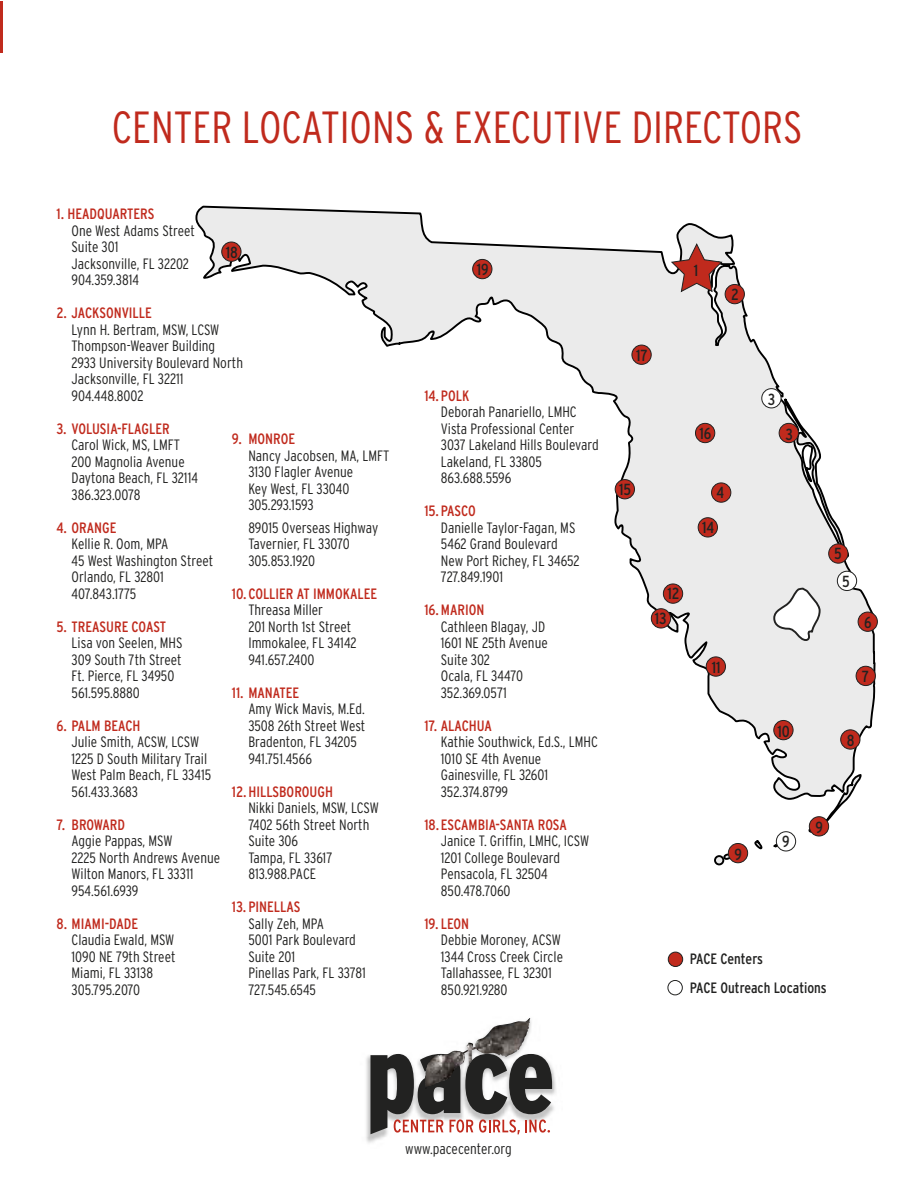
<style>
.page{position:relative;width:918px;height:1188px;background:#fff}
.page>*{position:absolute;margin:0;border:0;box-sizing:border-box;transform-origin:0 0}
.t1{font:300 condensed 45px "Interstate";color:#c02a1d}
.t2{font:condensed 16.05px "Interstate";color:#222221}
.t3{font:300 condensed 15px/16.5px "Interstate";color:#222221}
.t4{font:condensed 15px "Interstate";color:#c02a1d}
.t5{font:condensed 15px/28.8px "Interstate";color:#222221}
</style>
<div class="page">
<hr style="left:0;top:1px;width:3px;height:51px;background:#c02a1d">
<img style="left:366px;top:1018px;width:190px;height:125px">
<img style="left:425px;top:1018px;width:105px;height:36px">
<svg style="left:370px;top:1054px;width:182px;height:80px"></svg>
<div style="left:668px;top:952px;width:15px;height:15px;background:#c02a1d;border:1px solid #222221;border-radius:50%"></div>
<div style="left:668px;top:980px;width:15px;height:15px;background:#fff;border:1px solid #222221;border-radius:50%"></div>
<svg style="left:195px;top:205px;width:682px;height:595px"></svg>
<svg style="left:783px;top:397px;width:67px;height:162px"></svg>
<svg style="left:808px;top:772px;width:55px;height:62px"></svg>
<svg style="left:773px;top:840px;width:24px;height:9px"></svg>
<svg style="left:723px;top:840px;width:40px;height:21px"></svg>
<svg style="left:772px;top:587px;width:50px;height:55px"></svg>
<div style="left:714px;top:855px;width:10px;height:10px;background:#ebebeb;border:2px solid #000;border-radius:50%"></div>
<div style="left:776px;top:831px;width:20px;height:20px;background:#fff;border:1px solid #222221;border-radius:50%"></div>
<svg style="left:670px;top:243px;width:54px;height:50px;background:#c3908c"></svg>
<div style="left:725px;top:284px;width:20px;height:20px;background:#c02a1d;border:1px solid #222221;border-radius:50%"></div>
<div style="left:761px;top:388px;width:21px;height:20px;background:#fff;border:1px solid #222221;border-radius:50%"></div>
<div style="left:828px;top:543px;width:20px;height:21px;background:#c02a1d;border:1px solid #222221;border-radius:50%"></div>
<div style="left:779px;top:423px;width:20px;height:20px;background:#c02a1d;border:1px solid #222221;border-radius:50%"></div>
<div style="left:837px;top:571px;width:20px;height:20px;background:#fff;border:1px solid #222221;border-radius:50%"></div>
<div style="left:711px;top:482px;width:20px;height:21px;background:#c02a1d;border:1px solid #222221;border-radius:50%"></div>
<div style="left:858px;top:612px;width:20px;height:20px;background:#c02a1d;border:1px solid #222221;border-radius:50%"></div>
<div style="left:856px;top:666px;width:20px;height:20px;background:#c02a1d;border:1px solid #222221;border-radius:50%"></div>
<div style="left:840px;top:729px;width:20px;height:21px;background:#c02a1d;border:1px solid #222221;border-radius:50%"></div>
<div style="left:809px;top:816px;width:20px;height:20px;background:#c02a1d;border:1px solid #222221;border-radius:50%"></div>
<div style="left:728px;top:843px;width:20px;height:20px;background:#c02a1d;border:1px solid #222221;border-radius:50%"></div>
<div style="left:773px;top:720px;width:21px;height:20px;background:#c02a1d;border:1px solid #222221;border-radius:50%"></div>
<div style="left:706px;top:656px;width:20px;height:21px;background:#c02a1d;border:1px solid #222221;border-radius:50%"></div>
<div style="left:651px;top:608px;width:20px;height:21px;background:#c02a1d;border:1px solid #222221;border-radius:50%"></div>
<div style="left:663px;top:583px;width:20px;height:21px;background:#c02a1d;border:1px solid #222221;border-radius:50%"></div>
<div style="left:698px;top:517px;width:20px;height:21px;background:#c02a1d;border:1px solid #222221;border-radius:50%"></div>
<div style="left:615px;top:479px;width:20px;height:20px;background:#c02a1d;border:1px solid #222221;border-radius:50%"></div>
<div style="left:631px;top:345px;width:21px;height:20px;background:#c02a1d;border:1px solid #222221;border-radius:50%"></div>
<div style="left:221px;top:242px;width:21px;height:20px;background:#c02a1d;border:1px solid #222221;border-radius:50%"></div>
<div style="left:472px;top:259px;width:20px;height:20px;background:#c02a1d;border:1px solid #222221;border-radius:50%"></div>
<div style="left:695px;top:423px;width:20px;height:20px;background:#c02a1d;border:1px solid #222221;border-radius:50%"></div>
<h1 class="t1" style="left:112px;top:102px;width:692px">CENTER LOCATIONS &amp; EXECUTIVE DIRECTORS</h1>
<p class="t4" style="left:57px;top:205px;width:100px">1. HEADQUARTERS</p>
<p class="t3" style="left:72px;top:222px;width:125px">One West Adams Street<br>Suite 301<br>Jacksonville, FL 32202<br>904.359.3814</p>
<p class="t4" style="left:57px;top:304px;width:97px">2. JACKSONVILLE</p>
<p class="t3" style="left:72px;top:321px;width:173px">Lynn H. Bertram, MSW, LCSW<br>Thompson-Weaver Building<br>2933 University Boulevard North<br>Jacksonville, FL 32211<br>904.448.8002</p>
<p class="t4" style="left:57px;top:420px;width:115px">3. VOLUSIA-FLAGLER</p>
<p class="t3" style="left:72px;top:436px;width:128px">Carol Wick, MS, LMFT<br>200 Magnolia Avenue<br>Daytona Beach, FL 32114<br>386.323.0078</p>
<p class="t4" style="left:57px;top:519px;width:61px">4. ORANGE</p>
<p class="t3" style="left:72px;top:535px;width:143px">Kellie R. Oom, MPA<br>45 West Washington Street<br>Orlando, FL 32801<br>407.843.1775</p>
<p class="t4" style="left:57px;top:618px;width:111px">5. TREASURE COAST</p>
<p class="t3" style="left:72px;top:634px;width:113px">Lisa von Seelen, MHS<br>309 South 7th Street<br>Ft. Pierce, FL 34950<br>561.595.8880</p>
<p class="t4" style="left:57px;top:717px;width:86px">6. PALM BEACH</p>
<p class="t3" style="left:72px;top:733px;width:141px">Julie Smith, ACSW, LCSW<br>1225 D South Military Trail<br>West Palm Beach, FL 33415<br>561.433.3683</p>
<p class="t4" style="left:57px;top:816px;width:70px">7. BROWARD</p>
<p class="t3" style="left:72px;top:832px;width:150px">Aggie Pappas, MSW<br>2225 North Andrews Avenue<br>Wilton Manors, FL 33311<br>954.561.6939</p>
<p class="t4" style="left:57px;top:915px;width:83px">8. MIAMI-DADE</p>
<p class="t3" style="left:72px;top:931px;width:105px">Claudia Ewald, MSW<br>1090 NE 79th Street<br>Miami, FL 33138<br>305.795.2070</p>
<p class="t2" style="left:226px;top:243px;width:14px">18</p>
<p class="t4" style="left:232px;top:430px;width:65px">9. MONROE</p>
<p class="t3" style="left:248px;top:447px;width:143px">Nancy Jacobsen, MA, LMFT<br>3130 Flagler Avenue<br>Key West, FL 33040<br>305.293.1593</p>
<p class="t3" style="left:248px;top:519px;width:132px">89015 Overseas Highway<br>Tavernier, FL 33070<br>305.853.1920</p>
<p class="t4" style="left:232px;top:585px;width:147px">10. COLLIER AT IMMOKALEE</p>
<p class="t3" style="left:248px;top:601px;width:110px">Threasa Miller<br>201 North 1st Street<br>Immokalee, FL 34142<br>941.657.2400</p>
<p class="t4" style="left:232px;top:684px;width:69px">11. MANATEE</p>
<p class="t3" style="left:248px;top:700px;width:118px">Amy Wick Mavis, M.Ed.<br>3508 26th Street West<br>Bradenton, FL 34205<br>941.751.4566</p>
<p class="t4" style="left:232px;top:783px;width:103px">12. HILLSBOROUGH</p>
<p class="t3" style="left:248px;top:799px;width:132px">Nikki Daniels, MSW, LCSW<br>7402 56th Street North<br>Suite 306<br>Tampa, FL 33617<br>813.988.PACE</p>
<p class="t4" style="left:232px;top:898px;width:70px">13. PINELLAS</p>
<p class="t3" style="left:248px;top:915px;width:119px">Sally Zeh, MPA<br>5001 Park Boulevard<br>Suite 201<br>Pinellas Park, FL 33781<br>727.545.6545</p>
<p class="t2" style="left:477px;top:260px;width:13px">19</p>
<p class="t4" style="left:424px;top:387px;width:46px">14. POLK</p>
<p class="t3" style="left:441px;top:403px;width:160px">Deborah Panariello, LMHC<br>Vista Professional Center<br>3037 Lakeland Hills Boulevard<br>Lakeland, FL 33805<br>863.688.5596</p>
<p class="t4" style="left:424px;top:502px;width:53px">15. PASCO</p>
<p class="t3" style="left:441px;top:519px;width:140px">Danielle Taylor-Fagan, MS<br>5462 Grand Boulevard<br>New Port Richey, FL 34652<br>727.849.1901</p>
<p class="t4" style="left:424px;top:601px;width:62px">16. MARION</p>
<p class="t3" style="left:441px;top:618px;width:108px">Cathleen Blagay, JD<br>1601 NE 25th Avenue<br>Suite 302<br>Ocala, FL 34470<br>352.369.0571</p>
<p class="t4" style="left:424px;top:717px;width:69px">17. ALACHUA</p>
<p class="t3" style="left:441px;top:733px;width:159px">Kathie Southwick, Ed.S., LMHC<br>1010 SE 4th Avenue<br>Gainesville, FL 32601<br>352.374.8799</p>
<p class="t4" style="left:424px;top:816px;width:144px">18. ESCAMBIA-SANTA ROSA</p>
<p class="t3" style="left:441px;top:832px;width:150px">Janice T. Griffin, LMHC, ICSW<br>1201 College Boulevard<br>Pensacola, FL 32504<br>850.478.7060</p>
<p class="t4" style="left:424px;top:915px;width:46px">19. LEON</p>
<p class="t3" style="left:441px;top:931px;width:124px">Debbie Moroney, ACSW<br>1344 Cross Creek Circle<br>Tallahassee, FL 32301<br>850.921.9280</p>
<p class="t2" style="left:636px;top:346px;width:13px">17</p>
<p class="t2" style="left:694px;top:261px;width:6px">1</p>
<p class="t2" style="left:731px;top:286px;width:9px">2</p>
<p class="t2" style="left:619px;top:480px;width:14px">15</p>
<p class="t2" style="left:700px;top:424px;width:13px">16</p>
<p class="t2" style="left:716px;top:484px;width:9px">4</p>
<p class="t2" style="left:702px;top:519px;width:14px">14</p>
<p class="t2" style="left:667px;top:585px;width:14px">12</p>
<p class="t2" style="left:655px;top:609px;width:13px">13</p>
<p class="t2" style="left:712px;top:658px;width:10px">11</p>
<p class="t2" style="left:768px;top:390px;width:9px">3</p>
<p class="t2" style="left:785px;top:425px;width:9px">3</p>
<p class="t2" style="left:778px;top:722px;width:14px">10</p>
<p class="t2" style="left:834px;top:545px;width:9px">5</p>
<p class="t2" style="left:842px;top:572px;width:9px">5</p>
<p class="t2" style="left:864px;top:614px;width:9px">6</p>
<p class="t2" style="left:862px;top:667px;width:9px">7</p>
<p class="t2" style="left:847px;top:731px;width:9px">8</p>
<p class="t2" style="left:735px;top:845px;width:9px">9</p>
<p class="t2" style="left:782px;top:833px;width:9px">9</p>
<p class="t2" style="left:816px;top:818px;width:9px">9</p>
<p class="t5" style="left:690px;top:944px;width:139px">PACE Centers<br>PACE Outreach Locations</p>
<p class="t3" style="left:405px;top:1140px;width:108px">www.pacecenter.org</p>
</div>
